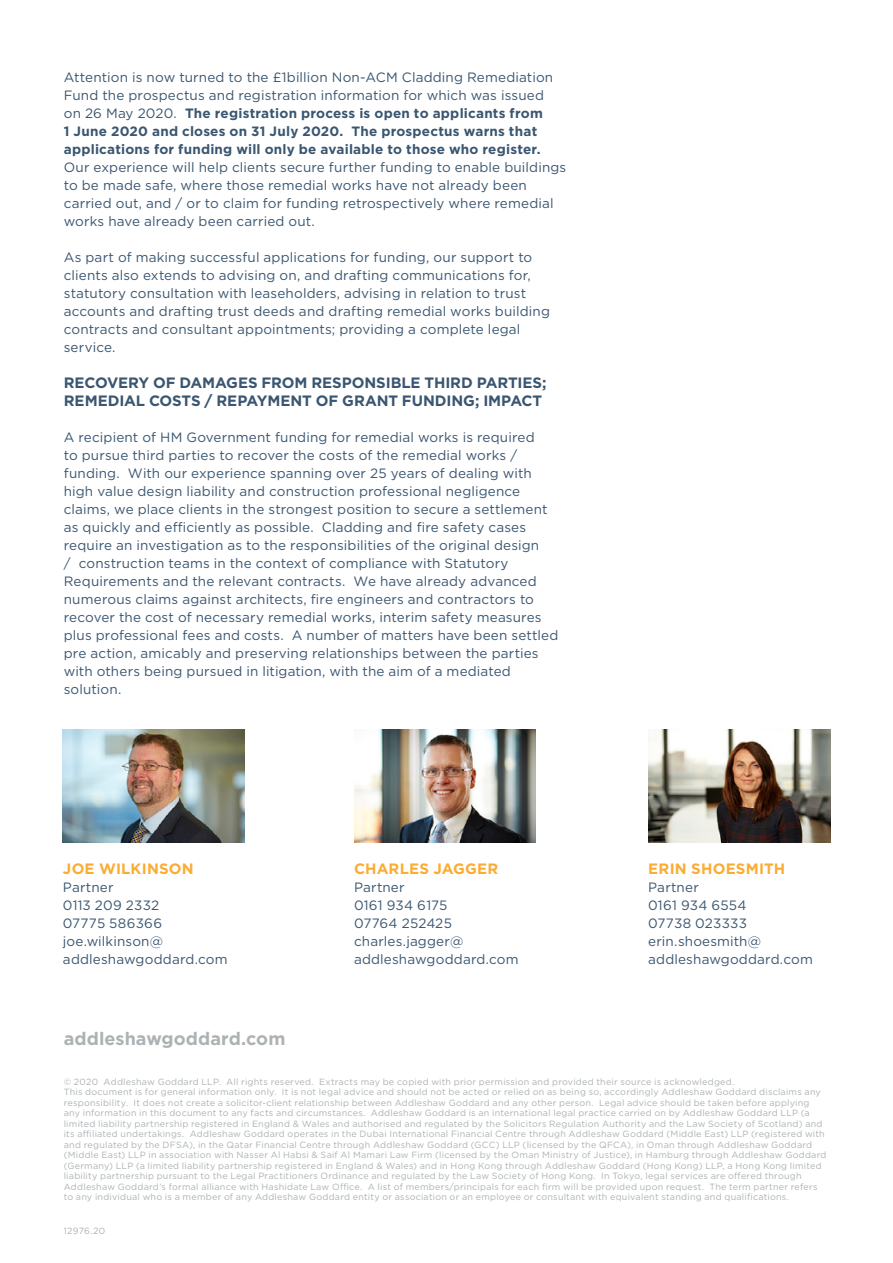
<style>
.page{position:relative;width:893px;height:1263px;background:#fff}
.page>*{position:absolute;margin:0;border:0;box-sizing:border-box;transform-origin:0 0}
.G_Web_address_-_Mid{font:700 18px "Gotham";letter-spacing:.005em;color:#adb2b4}
.G_Heading_3{font:700 15px/18px "Gotham";letter-spacing:-.005em;color:#3a5670}
.G_Contact_name{font:700 15px "Gotham";letter-spacing:.015em;color:#fbac33}
.G_Paragraph{font:13.5px/18px "Gotham";letter-spacing:.01em;color:#3a5670}
.G_Role___details{font:13.5px "Gotham";letter-spacing:.015em;color:#3a5670}
.G_Paragraph-2{font:9px/10.5px "Gotham";letter-spacing:.025em;color:#adb2b4}
.s1{font-weight:700}
</style>
<div class="page">
<img style="left:63px;top:730px;width:182px;height:112px">
<img style="left:354px;top:730px;width:182px;height:112px">
<img style="left:648px;top:730px;width:182px;height:112px">
<p class="G_Paragraph" style="left:64px;top:68px;width:504px">Attention is now turned to the £1billion Non-ACM Cladding Remediation Fund the prospectus and registration information for which was issued<br>on 26 May 2020. <span class="s1">The registration process is open to applicants from<br>1 June 2020 and closes on 31 July 2020. The prospectus warns that applications for funding will only be available to those who register.<br></span>Our experience will help clients secure further funding to enable buildings to be made safe, where those remedial works have not already been carried out, and / or to claim for funding retrospectively where remedial works have already been carried out.</p>
<p class="G_Paragraph" style="left:64px;top:248px;width:488px">As part of making successful applications for funding, our support to clients also extends to advising on, and drafting communications for, statutory consultation with leaseholders, advising in relation to trust accounts and drafting trust deeds and drafting remedial works building contracts and consultant appointments; providing a complete legal service.</p>
<p class="G_Heading_3" style="left:64px;top:373px;width:484px">RECOVERY OF DAMAGES FROM RESPONSIBLE THIRD PARTIES;<br>REMEDIAL COSTS / REPAYMENT OF GRANT FUNDING; IMPACT</p>
<p class="G_Paragraph" style="left:64px;top:428px;width:496px">A recipient of HM Government funding for remedial works is required<br>to pursue third parties to recover the costs of the remedial works / funding. With our experience spanning over 25 years of dealing with high value design liability and construction professional negligence claims, we place clients in the strongest position to secure a settlement as quickly and efficiently as possible. Cladding and fire safety cases require an investigation as to the responsibilities of the original design<br>/ construction teams in the context of compliance with Statutory Requirements and the relevant contracts. We have already advanced numerous claims against architects, fire engineers and contractors to recover the cost of necessary remedial works, interim safety measures plus professional fees and costs. A number of matters have been settled pre action, amicably and preserving relationships between the parties with others being pursued in litigation, with the aim of a mediated solution.</p>
<p class="G_Contact_name" style="left:63px;top:859px;width:132px">JOE WILKINSON</p>
<p class="G_Role___details" style="left:63px;top:878px;width:52px">Partner</p>
<p class="G_Role___details" style="left:63px;top:896px;width:98px">0113 209 2332</p>
<p class="G_Role___details" style="left:63px;top:914px;width:101px">07775 586366</p>
<p class="G_Role___details" style="left:63px;top:932px;width:102px">joe.wilkinson@</p>
<p class="G_Role___details" style="left:63px;top:950px;width:166px">addleshawgoddard.com</p>
<p class="G_Web_address_-_Mid" style="left:64px;top:1027px;width:223px">addleshawgoddard.com</p>
<p class="G_Contact_name" style="left:354px;top:859px;width:146px">CHARLES JAGGER</p>
<p class="G_Role___details" style="left:354px;top:878px;width:52px">Partner</p>
<p class="G_Role___details" style="left:354px;top:896px;width:95px">0161 934 6175</p>
<p class="G_Role___details" style="left:354px;top:914px;width:99px">07764 252425</p>
<p class="G_Role___details" style="left:354px;top:932px;width:111px">charles.jagger@</p>
<p class="G_Role___details" style="left:354px;top:950px;width:166px">addleshawgoddard.com</p>
<p class="G_Contact_name" style="left:648px;top:859px;width:139px">ERIN SHOESMITH</p>
<p class="G_Role___details" style="left:648px;top:878px;width:52px">Partner</p>
<p class="G_Role___details" style="left:648px;top:896px;width:100px">0161 934 6554</p>
<p class="G_Role___details" style="left:648px;top:914px;width:100px">07738 023333</p>
<p class="G_Role___details" style="left:648px;top:932px;width:114px">erin.shoesmith@</p>
<p class="G_Role___details" style="left:648px;top:950px;width:166px">addleshawgoddard.com</p>
<p class="G_Paragraph-2" style="left:64px;top:1076px;width:764px">© 2020 Addleshaw Goddard LLP. All rights reserved. Extracts may be copied with prior permission and provided their source is acknowledged.<br>This document is for general information only. It is not legal advice and should not be acted or relied on as being so, accordingly Addleshaw Goddard disclaims any responsibility. It does not create a solicitor-client relationship between Addleshaw Goddard and any other person. Legal advice should be taken before applying any information in this document to any facts and circumstances. Addleshaw Goddard is an international legal practice carried on by Addleshaw Goddard LLP (a limited liability partnership registered in England &amp; Wales and authorised and regulated by the Solicitors Regulation Authority and the Law Society of Scotland) and its affiliated undertakings. Addleshaw Goddard operates in the Dubai International Financial Centre through Addleshaw Goddard (Middle East) LLP (registered with and regulated by the DFSA), in the Qatar Financial Centre through Addleshaw Goddard (GCC) LLP (licensed by the QFCA), in Oman through Addleshaw Goddard (Middle East) LLP in association with Nasser Al Habsi &amp; Saif Al Mamari Law Firm (licensed by the Oman Ministry of Justice), in Hamburg through Addleshaw Goddard (Germany) LLP (a limited liability partnership registered in England &amp; Wales) and in Hong Kong through Addleshaw Goddard (Hong Kong) LLP, a Hong Kong limited liability partnership pursuant to the Legal Practitioners Ordinance and regulated by the Law Society of Hong Kong. In Tokyo, legal services are offered through Addleshaw Goddard’s formal alliance with Hashidate Law Office. A list of members/principals for each firm will be provided upon request. The term partner refers to any individual who is a member of any Addleshaw Goddard entity or association or an employee or consultant with equivalent standing and qualifications.</p>
<p class="G_Paragraph-2" style="left:64px;top:1225px;width:43px">12976.20</p>
</div>
